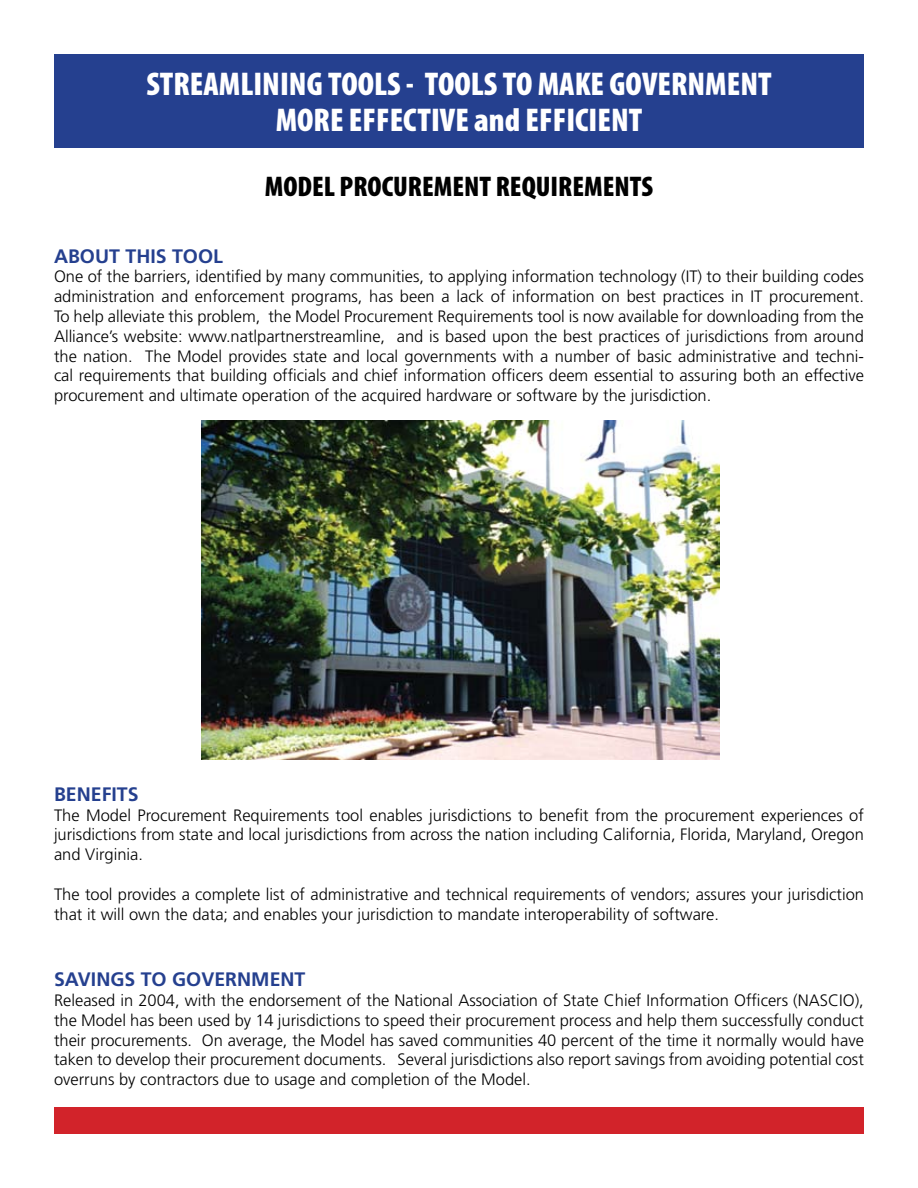
<style>
.page{position:relative;width:918px;height:1188px;background:#fff}
.page>*{position:absolute;margin:0;border:0;box-sizing:border-box;transform-origin:0 0}
.t1{font:900 condensed 33px/36px "Myriad Pro";color:#fff;text-align:center}
.t2{font:900 condensed 28.5px "Myriad Pro";color:#000}
.t3{font:700 19.5px "Frutiger";color:#25408f}
.t4{font:300 16.5px/19.8px "Frutiger";color:#000;text-align:justify}
</style>
<div class="page">
<div style="left:54px;top:1108px;width:810px;height:26px;background:#d2232a"></div>
<div style="left:54px;top:54px;width:810px;height:94px;background:#25408f"></div>
<img style="left:201px;top:420px;width:518px;height:340px">
<h1 class="t1" style="left:146px;top:65px;width:627px">STREAMLINING TOOLS - TOOLS TO MAKE GOVERNMENT<br>MORE EFFECTIVE and EFFICIENT</h1>
<h2 class="t2" style="left:265px;top:168px;width:390px">MODEL PROCUREMENT REQUIREMENTS</h2>
<p class="t3" style="left:54px;top:244px;width:171px">ABOUT THIS TOOL</p>
<p class="t4" style="left:54px;top:267px;width:812px">One of the barriers, identified by many communities, to applying information technology (IT) to their building codes administration and enforcement programs, has been a lack of information on best practices in IT procurement.<br>To help alleviate this problem, the Model Procurement Requirements tool is now available for downloading from the Alliance’s website: www.natlpartnerstreamline, and is based upon the best practices of jurisdictions from around the nation. The Model provides state and local governments with a number of basic administrative and techni&shy;cal requirements that building officials and chief information officers deem essential to assuring both an effective procurement and ultimate operation of the acquired hardware or software by the jurisdiction.</p>
<p class="t3" style="left:54px;top:783px;width:86px">BENEFITS</p>
<p class="t4" style="left:54px;top:805px;width:811px">The Model Procurement Requirements tool enables jurisdictions to benefit from the procurement experiences of jurisdictions from state and local jurisdictions from across the nation including California, Florida, Maryland, Oregon and Virginia.</p>
<p class="t4" style="left:54px;top:884px;width:812px">The tool provides a complete list of administrative and technical requirements of vendors; assures your jurisdiction that it will own the data; and enables your jurisdiction to mandate interoperability of software.</p>
<p class="t3" style="left:54px;top:968px;width:253px">SAVINGS TO GOVERNMENT</p>
<p class="t4" style="left:54px;top:990px;width:811px">Released in 2004, with the endorsement of the National Association of State Chief Information Officers (NASCIO), the Model has been used by 14 jurisdictions to speed their procurement process and help them successfully conduct their procurements. On average, the Model has saved communities 40 percent of the time it normally would have taken to develop their procurement documents. Several jurisdictions also report savings from avoiding potential cost overruns by contractors due to usage and completion of the Model.</p>
</div>
